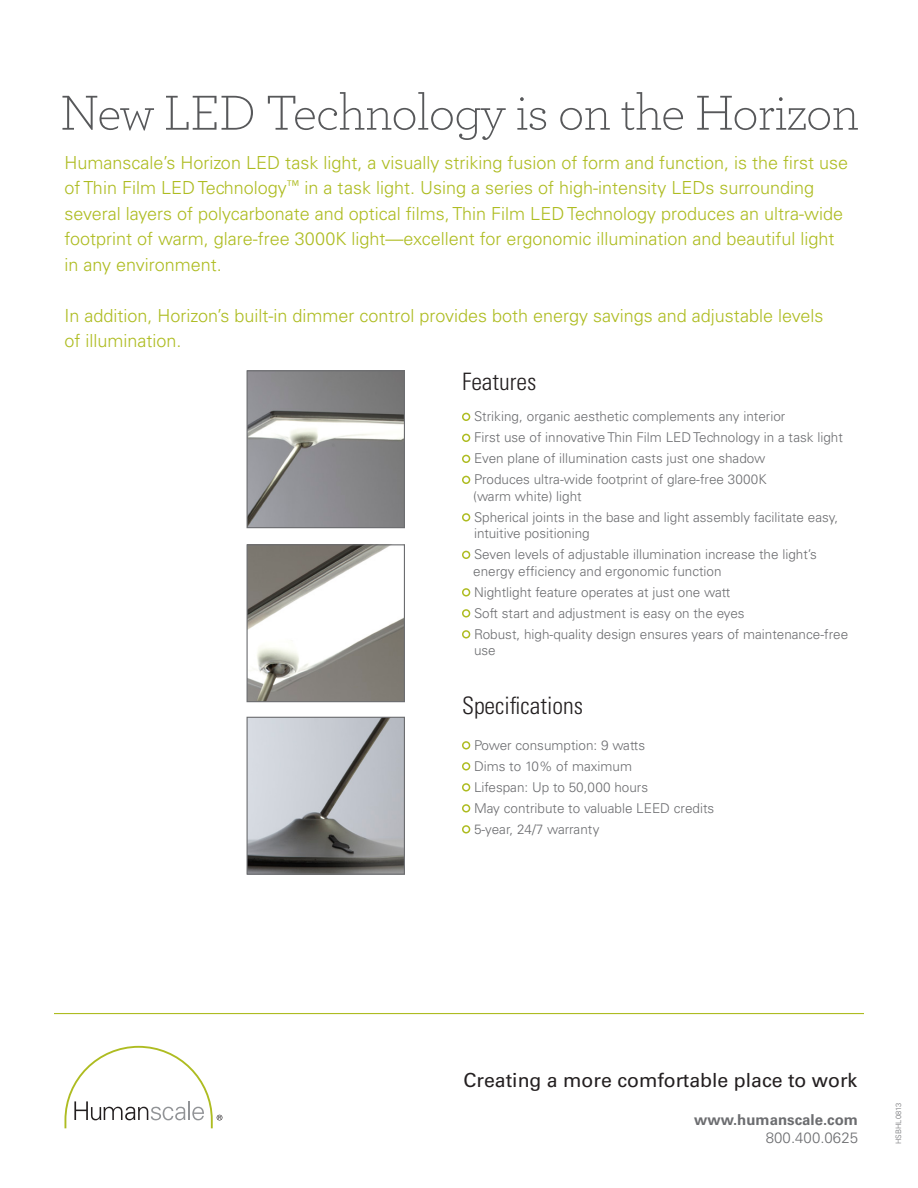
<style>
.page{position:relative;width:918px;height:1188px;background:#fff}
.page>*{position:absolute;margin:0;border:0;box-sizing:border-box;transform-origin:0 0}
.t1{font:300 51.45px "Archer";letter-spacing:-.02em;color:#57585a}
.t2{font:300 condensed 24px "Univers";color:#231f20}
.t3{font:19.5px "Univers";color:#231f20}
.t4{font:300 18px/25.5px "Univers";color:#aebc21}
.t5{font:700 15px "Univers";color:#6c6d70}
.t6{font:300 15px "Univers";color:#6c6d70}
.t7{font:300 13.5px/16.5px "Univers";color:#6c6d70}
.t8{font:300 7.5px "Univers";color:#6c6d70}
</style>
<div class="page">
<svg style="left:65px;top:1046px;width:157px;height:82px"></svg>
<hr style="left:54px;top:1013px;width:810px;height:1px;background:#aebc21">
<img style="left:249px;top:372px;width:154px;height:154px">
<div style="left:247px;top:370px;width:158px;height:158px;border:1px solid #6c6d70"></div>
<img style="left:249px;top:546px;width:154px;height:154px">
<div style="left:247px;top:544px;width:158px;height:158px;border:1px solid #6c6d70"></div>
<div style="left:462px;top:413px;width:8px;height:8px;border:2px solid #aebc21;border-radius:50%"></div>
<div style="left:462px;top:434px;width:8px;height:8px;border:2px solid #aebc21;border-radius:50%"></div>
<div style="left:462px;top:455px;width:8px;height:8px;border:2px solid #aebc21;border-radius:50%"></div>
<div style="left:462px;top:476px;width:8px;height:8px;border:2px solid #aebc21;border-radius:50%"></div>
<div style="left:462px;top:513px;width:8px;height:9px;border:2px solid #aebc21;border-radius:50%"></div>
<div style="left:462px;top:551px;width:8px;height:8px;border:2px solid #aebc21;border-radius:50%"></div>
<div style="left:462px;top:588px;width:8px;height:9px;border:2px solid #aebc21;border-radius:50%"></div>
<div style="left:462px;top:609px;width:8px;height:9px;border:2px solid #aebc21;border-radius:50%"></div>
<div style="left:462px;top:630px;width:8px;height:9px;border:2px solid #aebc21;border-radius:50%"></div>
<div style="left:462px;top:741px;width:8px;height:9px;border:2px solid #aebc21;border-radius:50%"></div>
<div style="left:462px;top:762px;width:8px;height:9px;border:2px solid #aebc21;border-radius:50%"></div>
<div style="left:462px;top:783px;width:8px;height:9px;border:2px solid #aebc21;border-radius:50%"></div>
<div style="left:462px;top:804px;width:8px;height:9px;border:2px solid #aebc21;border-radius:50%"></div>
<div style="left:462px;top:825px;width:8px;height:9px;border:2px solid #aebc21;border-radius:50%"></div>
<img style="left:249px;top:719px;width:154px;height:154px">
<div style="left:247px;top:717px;width:158px;height:158px;border:1px solid #6c6d70"></div>
<p class="t1" style="left:60px;top:80px;width:801px">New LED Technology is on the Horizon</p>
<p class="t4" style="left:64px;top:150px;width:785px">Humanscale’s Horizon LED task light, a visually striking fusion of form and function, is the first use of Thin Film LED Technology<sup>™</sup> in a task light. Using a series of high-intensity LEDs surrounding several layers of polycarbonate and optical films, Thin Film LED Technology produces an ultra-wide footprint of warm, glare-free 3000K light—excellent for ergonomic illumination and beautiful light in any environment.</p>
<p class="t4" style="left:64px;top:303px;width:761px">In addition, Horizon’s built-in dimmer control provides both energy savings and adjustable levels</p>
<p class="t4" style="left:64px;top:328px;width:119px">of illumination.</p>
<p class="t2" style="left:462px;top:367px;width:76px">Features</p>
<p class="t7" style="left:474px;top:408px;width:313px">Striking, organic aesthetic complements any interior</p>
<p class="t7" style="left:474px;top:429px;width:370px">First use of innovative Thin Film LED Technology in a task light</p>
<p class="t7" style="left:474px;top:450px;width:293px">Even plane of illumination casts just one shadow</p>
<p class="t7" style="left:474px;top:471px;width:294px">Produces ultra-wide footprint of glare-free 3000K</p>
<p class="t7" style="left:473px;top:487px;width:110px">(warm white) light</p>
<p class="t7" style="left:474px;top:508px;width:366px">Spherical joints in the base and light assembly facilitate easy, intuitive positioning</p>
<p class="t7" style="left:474px;top:546px;width:345px">Seven levels of adjustable illumination increase the light’s</p>
<p class="t7" style="left:473px;top:562px;width:250px">energy efficiency and ergonomic function</p>
<p class="t7" style="left:474px;top:583px;width:258px">Nightlight feature operates at just one watt</p>
<p class="t7" style="left:474px;top:604px;width:272px">Soft start and adjustment is easy on the eyes</p>
<p class="t7" style="left:474px;top:625px;width:376px">Robust, high-quality design ensures years of maintenance-free use</p>
<p class="t2" style="left:462px;top:691px;width:123px">Specifications</p>
<p class="t7" style="left:474px;top:736px;width:173px">Power consumption: 9 watts</p>
<p class="t7" style="left:474px;top:757px;width:160px">Dims to 10% of maximum</p>
<p class="t7" style="left:474px;top:778px;width:176px">Lifespan: Up to 50,000 hours</p>
<p class="t7" style="left:474px;top:799px;width:242px">May contribute to valuable LEED credits</p>
<p class="t7" style="left:474px;top:820px;width:127px">5-year, 24/7 warranty</p>
<p class="t3" style="left:464px;top:1069px;width:395px">Creating a more comfortable place to work</p>
<p class="t5" style="left:694px;top:1111px;width:165px">www.humanscale.com</p>
<p class="t6" style="left:766px;top:1129px;width:94px">800.400.0625</p>
<p class="t8" style="left:894px;top:1144px;width:42px;rotate:-90deg">HSBHL0813</p>
</div>
